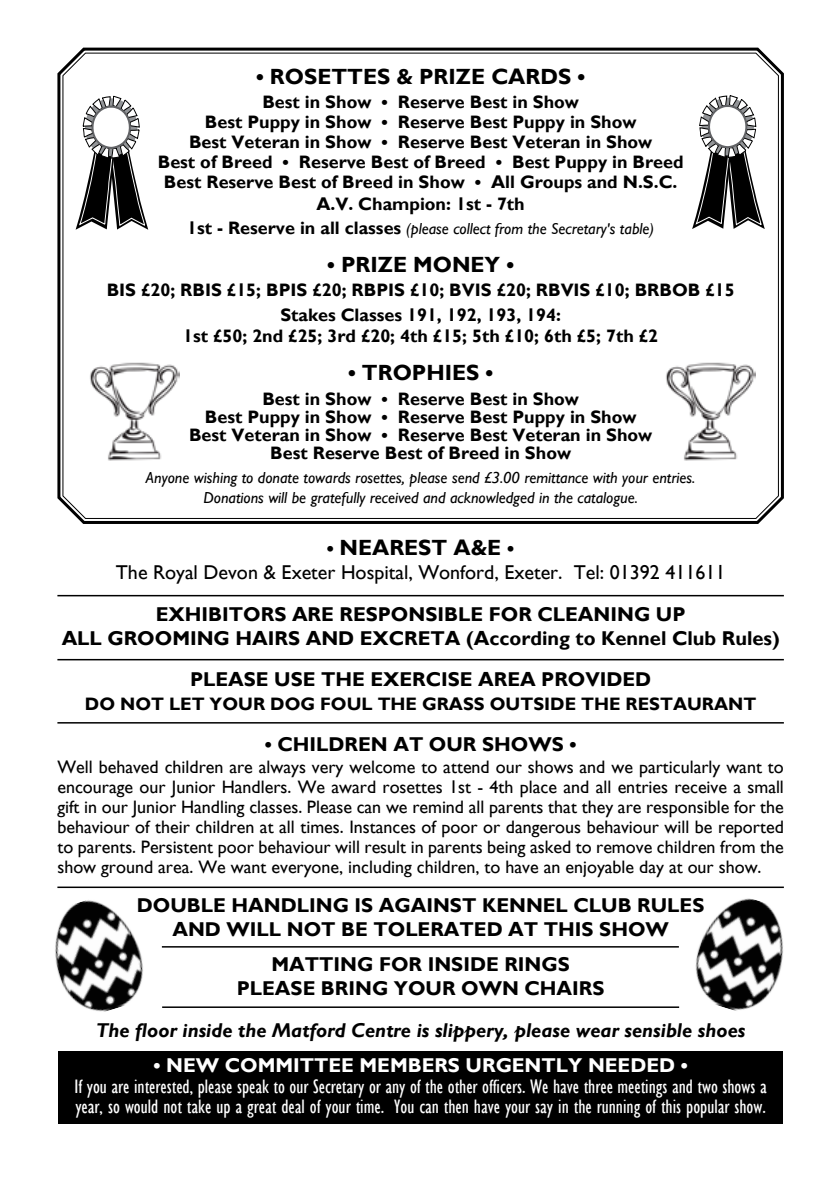
<style>
.page{position:relative;width:840px;height:1191px;background:#fff}
.page>*{position:absolute;margin:0;border:0;box-sizing:border-box;transform-origin:0 0}
.t1{font:700 22px "Gill Sans";color:#000}
.t2{font:700 20px/24px "Gill Sans";color:#000}
.t3{font:20px/20px "Gill Sans Condensed";color:#fff}
.t4{font:italic 700 20px "Gill Sans";color:#000}
.t5{font:20px "Gill Sans";color:#000}
.t6{font:700 20px "Gill Sans";color:#fff}
.t7{font:700 18px/20px "Gill Sans";color:#000;text-align:center}
.t8{font:18px/20px "Gill Sans";color:#000;text-align:justify}
.t9{font:italic 16px/19.2px "Gill Sans";color:#000;text-align:center}
.s1{font-weight:700;font-style:normal;font-size:18px}
.s2{font-size:20px}
</style>
<div class="page">
<img style="left:55px;top:888px;width:102px;height:124px">
<img style="left:682px;top:887px;width:102px;height:124px">
<div style="left:58px;top:1051px;width:724px;height:73px;background:#000"></div>
<svg style="left:57px;top:47px;width:727px;height:477px"></svg>
<img style="left:88px;top:361px;width:91px;height:100px">
<img style="left:664px;top:361px;width:91px;height:100px">
<svg style="left:76px;top:96px;width:72px;height:133px"></svg>
<svg style="left:691px;top:95px;width:73px;height:134px"></svg>
<hr style="left:57px;top:595px;width:726px;height:1px;background:#000">
<hr style="left:57px;top:659px;width:726px;height:1px;background:#000">
<hr style="left:57px;top:722px;width:726px;height:1px;background:#000">
<hr style="left:57px;top:886px;width:726px;height:2px;background:#000">
<hr style="left:162px;top:946px;width:516px;height:1px;background:#000">
<hr style="left:162px;top:1006px;width:516px;height:2px;background:#000">
<p class="t1" style="left:256px;top:63px;width:330px">• ROS ETTES &amp; PRIZE CARDS •</p>
<p class="t7" style="left:158px;top:92px;width:527px">Best in Show • Reserve Best in Show<br>Best Puppy in Show • Reserve Best Puppy in Show<br>Best Veteran in Show • Reserve Best Veteran in Show<br>Best of Breed • Reserve Best of Breed • Best Puppy in Breed Best Reserve Best of Breed in Show • All Groups and N.S.C.</p>
<p class="t7" style="left:316px;top:194px;width:210px">A.V. Champion: 1st - 7th</p>
<p class="t9" style="left:187px;top:219px;width:468px"><span class="s1">1st - Reserve in all classes</span> (please collect from the Secretary's table)</p>
<p class="t1" style="left:327px;top:251px;width:188px">• PRIZE MON EY •</p>
<p class="t7" style="left:107px;top:278px;width:629px;line-height:24.4px">BIS £20; RBIS £15; BPIS £20; RBPIS £10; BVIS £20; RBVIS £10; BRBOB £15<br>Stakes Classes 191, 192, 193, 194:</p>
<p class="t7" style="left:183px;top:326px;width:476px">1st £50; 2nd £25; 3rd £20; 4th £15; 5th £10; 6th £5; 7th £2</p>
<p class="t1" style="left:348px;top:359px;width:147px">• TROPHI ES •</p>
<p class="t7" style="left:189px;top:389px;width:464px;line-height:18px">Best in Show • Reserve Best in Show<br>Best Puppy in Show • Reserve Best Puppy in Show Best Veteran in Show • Reserve Best Veteran in Show Best Reserve Best of Breed in Show</p>
<p class="t9" style="left:146px;top:468px;width:550px">Anyone wishing to donate towards rosettes, please send £3.00 remittance with your entries.<br>Donations will be gratefully received and acknowledged in the catalogue.</p>
<p class="t1" style="left:327px;top:534px;width:189px"><span class="s2">•</span> Nearest A&amp;E <span class="s2">•</span></p>
<p class="t5" style="left:116px;top:560px;width:610px">The Royal Devon &amp; Exeter Hospital, Wonford, Exeter. Tel: 01392 411611</p>
<p class="t2" style="left:62px;top:602px;width:719px;text-indent:572px">G UP<br>ALL GROOMING HAI RS AN D EXCRETA (According to Kennel Club Rules)</p>
<p class="t2" style="left:190px;top:667px;width:462px">PLEASE USE THE EXERCISE AREA PROVI DED</p>
<p class="t7" style="left:85px;top:694px;width:51px">DO NOT</p>
<p class="t7" style="left:169px;top:694px;width:293px">LET YOUR DOG FOUL THE GRASS</p>
<p class="t7" style="left:489px;top:694px;width:173px">OUTSI DE THE RESTA</p>
<p class="t7" style="left:686px;top:694px;width:42px">URANT</p>
<p class="t2" style="left:265px;top:732px;width:313px">• CHILDREN AT OUR SHOWS •</p>
<p class="t8" style="left:57px;top:757px;width:727px">Well behaved children are always very welcome to attend our shows and we particularly want to encourage our Junior Handlers. We award rosettes 1st - 4th place and all entries receive a small gift in our Junior Handling classes. Please can we remind all parents that they are responsible for the behaviour of their children at all times. Instances of poor or dangerous behaviour will be reported to parents. Persistent poor behaviour will result in parents being asked to remove children from the show ground area. We want everyone, including children, to have an enjoyable day at our show.</p>
<p class="t2" style="left:137px;top:893px;width:288px">DOUBLE HAN DLING IS AGAINST</p>
<p class="t2" style="left:481px;top:893px;width:222px">KENNEL CLUB RULES</p>
<p class="t2" style="left:172px;top:917px;width:131px">AND WILL NOT</p>
<p class="t2" style="left:341px;top:917px;width:329px">BE TOLERATED AT THIS SHOW</p>
<p class="t2" style="left:271px;top:952px;width:32px">MATTIN</p>
<p class="t2" style="left:357px;top:952px;width:82px">G FOR INSI</p>
<p class="t2" style="left:156px;top:602px;width:80px">EXHIBITO</p>
<p class="t2" style="left:260px;top:602px;width:144px">RS ARE RESPONSI</p>
<p class="t2" style="left:444px;top:602px;width:149px">BLE FOR CLEANIN</p>
<p class="t2" style="left:237px;top:952px;width:367px;text-indent:233px">DE RINGS<br>PLEASE BRING YOUR OWN CHAI RS</p>
<p class="t4" style="left:96px;top:1018px;width:650px">The floor inside the Matford Centre is slippery, please wear sensible shoes</p>
<p class="t6" style="left:153px;top:1053px;width:535px">• NEW COMMITTEE MEMBERS URGENTLY NEEDED •</p>
<p class="t3" style="left:74px;top:1077px;width:693px">If you are interested, please speak to our Secretary or any of the other officers. We have three meetings and two shows a year, so would not take up a great deal of your time. You can then have your say in the running of this popular show.</p>
</div>
